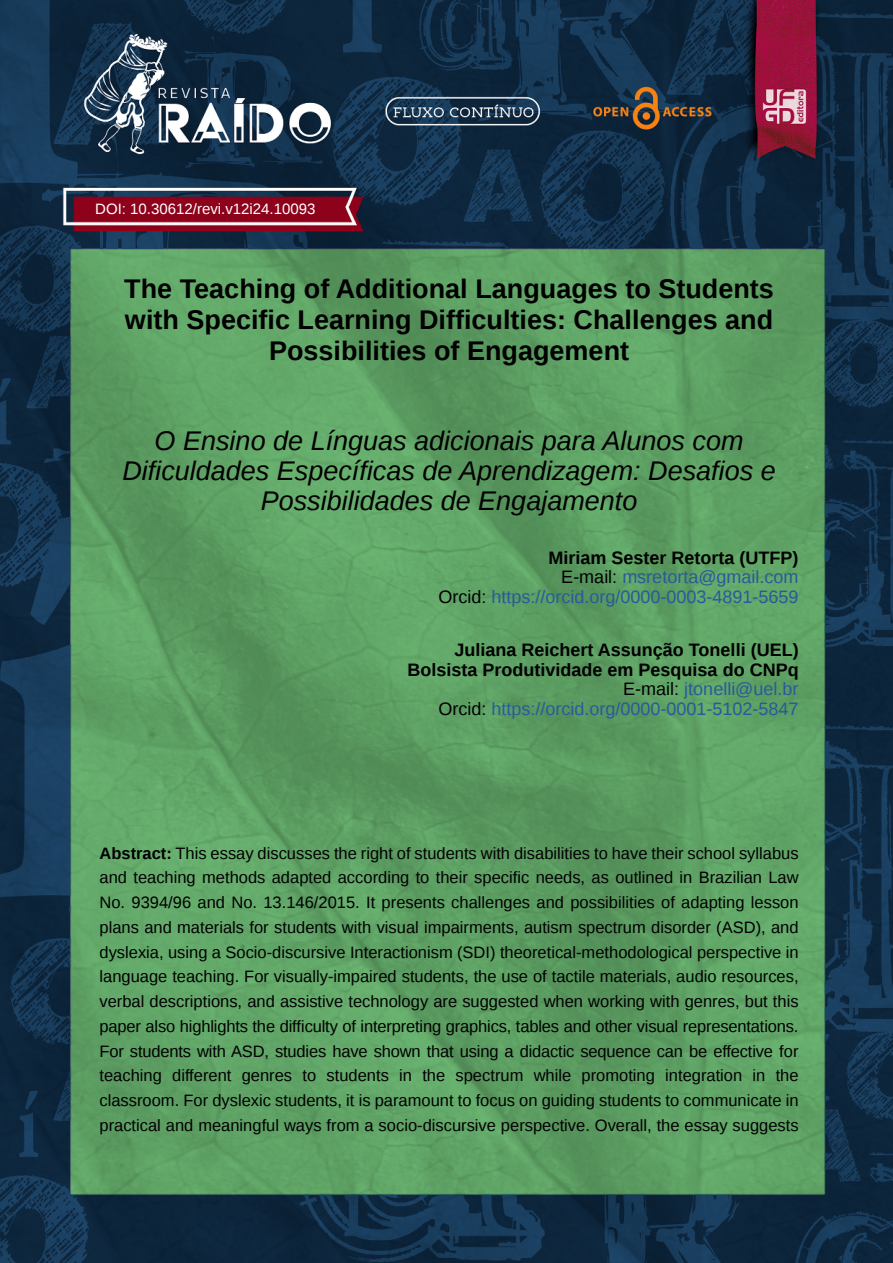
<style>
.page{position:relative;width:893px;height:1263px;background:#fff}
.page>*{position:absolute;margin:0;border:0;box-sizing:border-box;transform-origin:0 0}
.t1{font:700 27px/31px "Liberation Sans";color:#000;text-align:center}
.t2{font:italic 27px/30.2px "Liberation Sans";color:#000;text-align:center}
.t3{font:700 18px/19.5px "Liberation Sans";color:#000;text-align:right}
.t4{font:18px/19.5px "Liberation Sans";color:#275b9b;text-align:right}
.t5{font:16.5px/24.8px "Liberation Sans";color:#000;text-align:justify}
.t6{font:15px "Liberation Sans";color:#fff}
.s1{font-weight:700;color:#000}
.s2{color:#000}
.s3{font-weight:400}
.s4{font-weight:400;color:#275b9b}
.s5{font-weight:700}
</style>
<div class="page">
<img style="left:0;top:0;width:893px;height:1263px">
<p class="t6" style="left:95px;top:200px;width:222px">DOI: 10.30612/revi.v12i24.10093</p>
<h1 class="t1" style="left:124px;top:273px;width:651px">The Teaching of Additional Languages to Students with Specific Learning Difficulties: Challenges and<br>Possibilities of Engagement</h1>
<h1 class="t2" style="left:122px;top:425px;width:655px">O Ensino de Línguas adicionais para Alunos com<br>Dificuldades Específicas de Aprendizagem: Desafios e<br>Possibilidades de Engajamento</h1>
<p class="t4" style="left:438px;top:548px;width:362px"><span class="s1">Miriam Sester Retorta (UTFP)<br></span><span class="s2">E-mail:</span> msretorta@gmail.com<br><span class="s2">Orcid:</span> https://orcid.org/0000-0003-4891-5659</p>
<p class="t3" style="left:407px;top:640px;width:393px">Juliana Reichert Assunção Tonelli (UEL)<br>Bolsista Produtividade em Pesquisa do CNPq <span class="s3">E-mail:</span> <span class="s4">jtonelli@uel.br<br></span><span class="s3">Orcid:</span> <span class="s4">https://orcid.org/0000-0001-5102-5847</span></p>
<p class="t5" style="left:99px;top:841px;width:701px"><span class="s5">Abstract:</span> This essay discusses the right of students with disabilities to have their school syllabus and teaching methods adapted according to their specific needs, as outlined in Brazilian Law No. 9394/96 and No. 13.146/2015. It presents challenges and possibilities of adapting lesson plans and materials for students with visual impairments, autism spectrum disorder (ASD), and dyslexia, using a Socio-discursive Interactionism (SDI) theoretical-methodological perspective in language teaching. For visually-impaired students, the use of tactile materials, audio resources, verbal descriptions, and assistive technology are suggested when working with genres, but this paper also highlights the difficulty of interpreting graphics, tables and other visual representations.<br>For students with ASD, studies have shown that using a didactic sequence can be effective for teaching different genres to students in the spectrum while promoting integration in the classroom. For dyslexic students, it is paramount to focus on guiding students to communicate in practical and meaningful ways from a socio-discursive perspective. Overall, the essay suggests</p>
</div>
